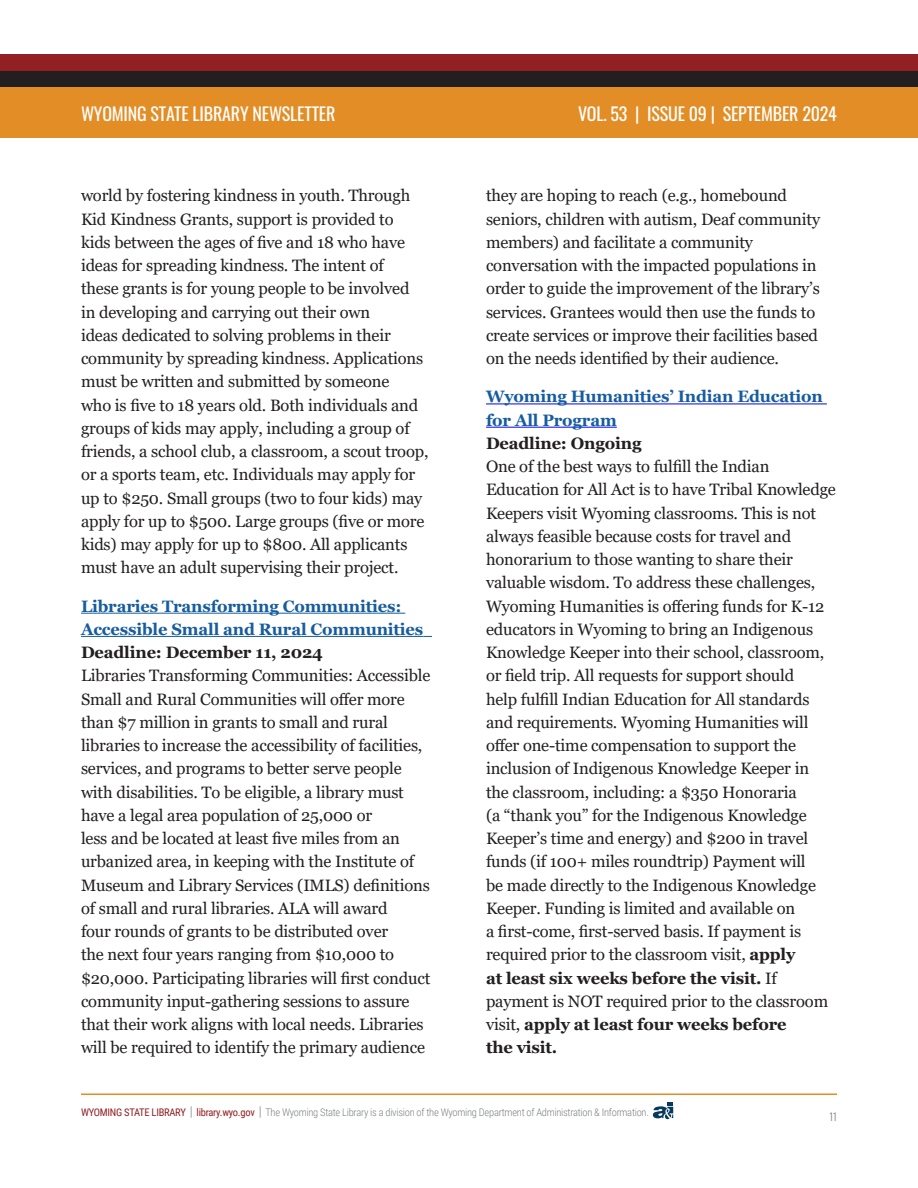
<style>
.page{position:relative;width:918px;height:1188px;background:#fff}
.page>*{position:absolute;margin:0;border:0;box-sizing:border-box;transform-origin:0 0}
.t1{font:18px "Oswald";letter-spacing:-.01em;color:#fff}
.t2{font:16.5px/23.2px "Georgia";letter-spacing:-.01em;color:#231f20}
.t3{font:300 10.5px "Roboto Condensed";letter-spacing:-.025em;color:#7e8083}
.t4{font:300 10.5px "Oswald";color:#7e8083}
.s1{font-weight:700;color:#175d9e}
.s2{font-weight:700}
.s3{font-weight:400;color:#911f23}
.s4{font-size:13.5px}
</style>
<div class="page">
<hr style="left:81px;top:1094px;width:756px;height:1px;background:#e28d25">
<svg style="left:653px;top:1102px;width:20px;height:17px"></svg>
<div style="left:0;top:77px;width:918px;height:61px;background:#e28d25"></div>
<div style="left:0;top:70px;width:918px;height:16px;background:#231f20"></div>
<div style="left:0;top:54px;width:918px;height:16px;background:#911f23"></div>
<hr style="left:81px;top:613px;width:324px;height:1px;background:#175d9e">
<hr style="left:81px;top:636px;width:342px;height:1px;background:#175d9e">
<hr style="left:486px;top:403px;width:341px;height:1px;background:#00f">
<hr style="left:486px;top:427px;width:131px;height:1px;background:#00f">
<p class="t1" style="left:81px;top:97px;width:256px">WYOMING STATE LIBRARY NEWSLETTER</p>
<p class="t1" style="left:578px;top:97px;width:260px">VOL. 53 | ISSUE 09 | SEPTEMBER 2024</p>
<p class="t2" style="left:81px;top:185px;width:349px">world by fostering kindness in youth. Through Kid Kindness Grants, support is provided to<br>kids between the ages of five and 18 who have ideas for spreading kindness. The intent of<br>these grants is for young people to be involved<br>in developing and carrying out their own<br>ideas dedicated to solving problems in their community by spreading kindness. Applications must be written and submitted by someone<br>who is five to 18 years old. Both individuals and groups of kids may apply, including a group of friends, a school club, a classroom, a scout troop, or a sports team, etc. Individuals may apply for up to $250. Small groups (two to four kids) may apply for up to $500. Large groups (five or more kids) may apply for up to $800. All applicants must have an adult supervising their project.</p>
<p class="t2" style="left:81px;top:595px;width:351px"><span class="s1">Libraries Transforming Communities:<br>Accessible Small and Rural Communities </span><span class="s2">Deadline: December 11, 2024<br></span>Libraries Transforming Communities: Accessible Small and Rural Communities will offer more than $7 million in grants to small and rural libraries to increase the accessibility of facilities, services, and programs to better serve people with disabilities. To be eligible, a library must have a legal area population of 25,000 or<br>less and be located at least five miles from an urbanized area, in keeping with the Institute of Museum and Library Services (IMLS) definitions of small and rural libraries. ALA will award<br>four rounds of grants to be distributed over<br>the next four years ranging from $10,000 to $20,000. Participating libraries will first conduct community input-gathering sessions to assure that their work aligns with local needs. Libraries will be required to identify the primary audience</p>
<p class="t2" style="left:486px;top:185px;width:336px">they are hoping to reach (e.g., homebound seniors, children with autism, Deaf community members) and facilitate a community conversation with the impacted populations in order to guide the improvement of the library’s services. Grantees would then use the funds to create services or improve their facilities based on the needs identified by their audience.</p>
<p class="t2" style="left:486px;top:386px;width:351px"><span class="s1">Wyoming Humanities’ Indian Education for All Program<br></span><span class="s2">Deadline: Ongoing<br></span>One of the best ways to fulfill the Indian Education for All Act is to have Tribal Knowledge Keepers visit Wyoming classrooms. This is not always feasible because costs for travel and honorarium to those wanting to share their valuable wisdom. To address these challenges, Wyoming Humanities is offering funds for K-12 educators in Wyoming to bring an Indigenous Knowledge Keeper into their school, classroom, or field trip. All requests for support should<br>help fulfill Indian Education for All standards and requirements. Wyoming Humanities will offer one-time compensation to support the inclusion of Indigenous Knowledge Keeper in the classroom, including: a $350 Honoraria<br>(a “thank you” for the Indigenous Knowledge Keeper’s time and energy) and $200 in travel funds (if 100+ miles roundtrip) Payment will<br>be made directly to the Indigenous Knowledge Keeper. Funding is limited and available on<br>a first-come, first-served basis. If payment is required prior to the classroom visit, <span class="s2">apply<br>at least six weeks before the visit.</span> If payment is NOT required prior to the classroom visit, <span class="s2">apply at least four weeks before<br>the visit.</span></p>
<p class="t3" style="left:81px;top:1105px;width:569px"><span class="s3">WYOMING STATE LIBRARY</span> <span class="s4">|</span> <span class="s3">library.wyo.gov</span> <span class="s4">|</span> The Wyoming State Library is a division of the Wyoming Department of Administration &amp; Information.</p>
<p class="t4" style="left:830px;top:1107px;width:9px">11</p>
</div>
